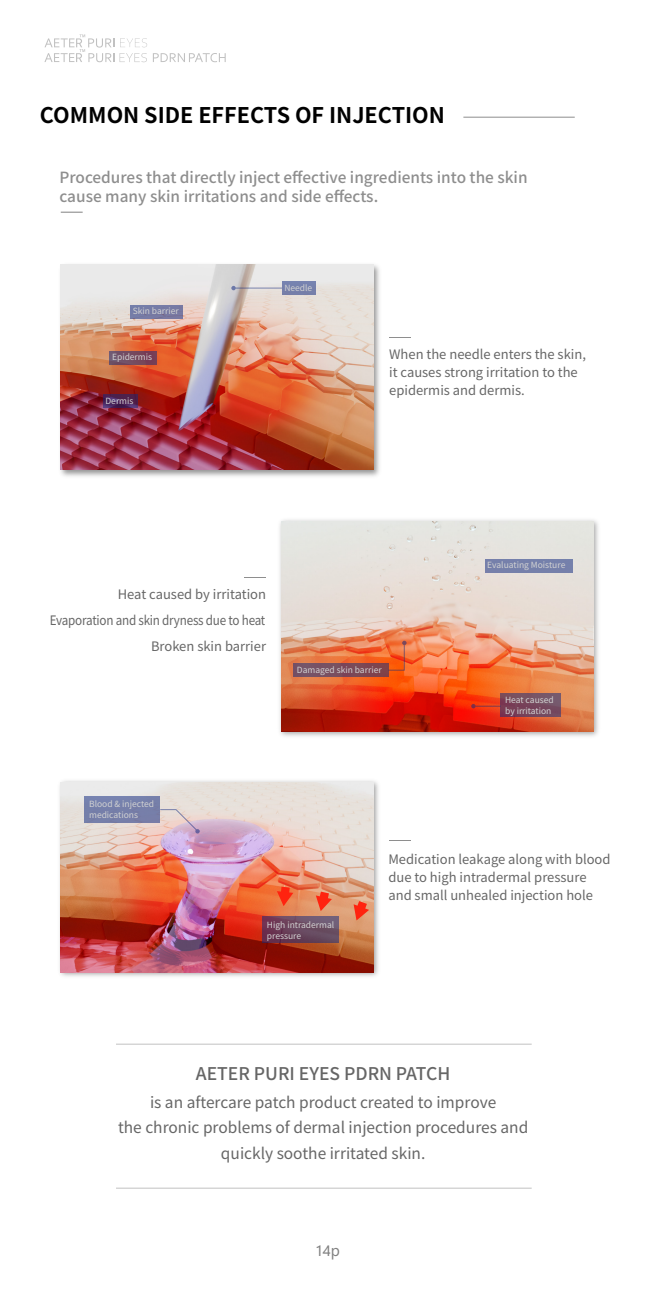
<style>
.page{position:relative;width:645px;height:1290px;background:#fff}
.page>*{position:absolute;margin:0;border:0;box-sizing:border-box;transform-origin:0 0}
.t1{font:700 21.55px "Noto Sans CJ Kkr";color:#000}
.t2{font:500 17.5px "Noto Sans CJ Kkr";color:#666}
.t3{font:15.5px/25.5px "Noto Sans CJ Kkr";color:#666;text-align:center}
.t4{font:500 15.4px/18.4px "Noto Sans CJ Kkr";color:#8e8e8e}
.t5{font:15px "Segoe UI Variable";color:#818181}
.t6{font:13px/18px "Noto Sans CJ Kkr";color:#666}
.t7{font:8.5px/11px "Noto Sans CJ Kkr";color:#d2d2d2}
</style>
<div class="page">
<hr style="left:463px;top:117px;width:112px;height:1px;background:#8e8e8e">
<svg style="left:61px;top:212px;width:22px;height:1px"></svg>
<svg style="left:389px;top:337px;width:22px;height:1px"></svg>
<svg style="left:244px;top:577px;width:22px;height:1px"></svg>
<svg style="left:389px;top:840px;width:22px;height:1px"></svg>
<hr style="left:116px;top:1044px;width:416px;height:1px;background:#c1c1c1">
<hr style="left:116px;top:1188px;width:416px;height:1px;background:#c1c1c1">
<img style="left:60px;top:264px;width:320px;height:213px">
<img style="left:61px;top:265px;width:312px;height:205px">
<div style="left:282px;top:281px;width:34px;height:14px;background:#7680ab"></div>
<div style="left:130px;top:305px;width:53px;height:14px;background:#767ba5"></div>
<svg style="left:110px;top:351px;width:47px;height:14px"></svg>
<svg style="left:103px;top:394px;width:34px;height:14px"></svg>
<img style="left:279px;top:519px;width:320px;height:218px">
<img style="left:281px;top:521px;width:313px;height:210px">
<div style="left:501px;top:694px;width:60px;height:23px;background:linear-gradient(to right,#793d53,#745469)"></div>
<div style="left:485px;top:559px;width:87px;height:13px;background:#7580ab"></div>
<svg style="left:293px;top:663px;width:95px;height:14px"></svg>
<svg style="left:388px;top:641px;width:19px;height:29px"></svg>
<svg style="left:471px;top:704px;width:30px;height:4px"></svg>
<svg style="left:231px;top:286px;width:5px;height:4px"></svg>
<hr style="left:236px;top:288px;width:46px;height:1px;background:#122a80">
<img style="left:59px;top:780px;width:320px;height:197px">
<img style="left:61px;top:782px;width:312px;height:190px">
<div style="left:85px;top:796px;width:75px;height:27px;background:#767faa"></div>
<svg style="left:263px;top:917px;width:76px;height:26px;background:#69445d"></svg>
<svg style="left:160px;top:809px;width:40px;height:25px"></svg>
<svg style="left:277px;top:887px;width:16px;height:19px"></svg>
<svg style="left:316px;top:892px;width:16px;height:19px"></svg>
<svg style="left:354px;top:901px;width:15px;height:19px"></svg>
<svg style="left:44px;top:34px;width:103px;height:28px"></svg>
<svg style="left:153px;top:53px;width:73px;height:9px"></svg>
<h1 class="t1" style="left:40px;top:103px;width:407px">COMMON SIDE EFFECTS OF INJECTION</h1>
<p class="t4" style="left:60px;top:169px;width:470px">Procedures that directly inject effective ingredients into the skin cause many skin irritations and side effects.</p>
<p class="t7" style="left:133px;top:306px;width:48px">Skin barrier</p>
<p class="t7" style="left:112px;top:352px;width:42px">Epidermis</p>
<p class="t7" style="left:105px;top:395px;width:30px">Dermis</p>
<p class="t7" style="left:284px;top:282px;width:29px">Needle</p>
<p class="t6" style="left:389px;top:345px;width:198px">When the needle enters the skin, it causes strong irritation to the epidermis and dermis.</p>
<p class="t6" style="left:50px;top:582px;width:218px;line-height:25.9px;text-align:right">Heat caused by irritation<br>Evaporation and skin dryness due to heat<br>Broken skin barrier</p>
<p class="t7" style="left:297px;top:665px;width:86px">Damaged skin barrier</p>
<p class="t7" style="left:487px;top:560px;width:80px">Evaluating Moisture</p>
<p class="t7" style="left:505px;top:694px;width:50px">Heat caused by irritation</p>
<p class="t7" style="left:89px;top:799px;width:67px">Blood &amp; injected medications</p>
<p class="t6" style="left:388px;top:850px;width:224px">Medication leakage along with blood due to high intradermal pressure and small unhealed injection hole</p>
<p class="t7" style="left:267px;top:919px;width:69px">High intradermal pressure</p>
<h2 class="t2" style="left:196px;top:1064px;width:256px">AETER PURI EYES PDRN PATCH</h2>
<p class="t3" style="left:118px;top:1090px;width:412px">is an aftercare patch product created to improve<br>the chronic problems of dermal injection procedures and quickly soothe irritated skin.</p>
<p class="t5" style="left:317px;top:1240px;width:25px">14p</p>
</div>
